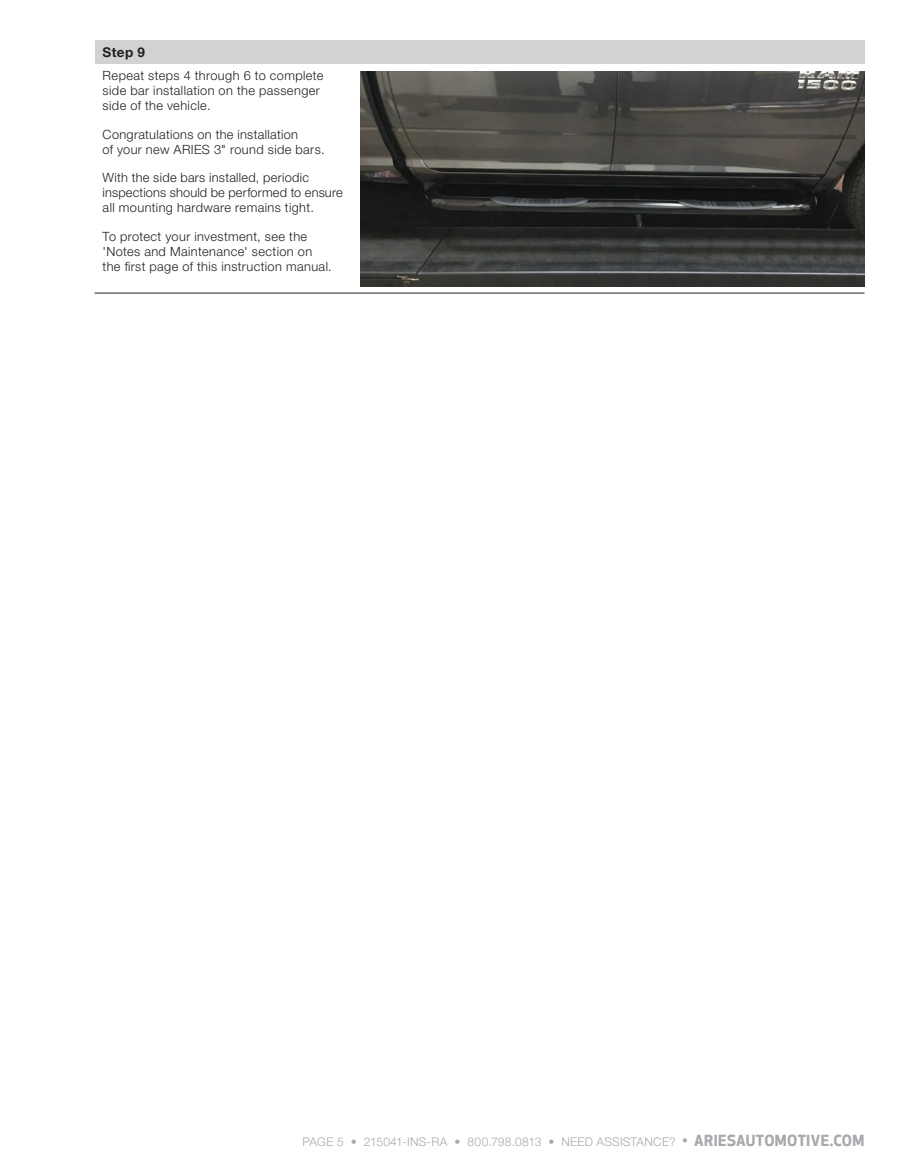
<style>
.page{position:relative;width:905px;height:1175px;background:#fff}
.page>*{position:absolute;margin:0;border:0;box-sizing:border-box;transform-origin:0 0}
.t1{font:700 13.5px "Helvetica Neue LT Std";color:#231f20}
.t2{font:300 12.75px/15px "Helvetica Neue LT Std";letter-spacing:.03em;color:#231f20}
.t3{font:300 12px "Helvetica Neue LT Std";letter-spacing:.02em;color:#a8a9ad}
.s1{font-family:"Apex New";font-weight:500;font-size:15px}
.s2{font-family:"Apex New";font-weight:700;font-size:15px}
</style>
<div class="page">
<div style="left:94px;top:40px;width:770px;height:24px;background:#d1d2d4"></div>
<hr style="left:94px;top:293px;width:257px;height:1px;background:#231f20">
<hr style="left:351px;top:293px;width:257px;height:1px;background:#231f20">
<hr style="left:608px;top:293px;width:256px;height:1px;background:#231f20">
<img style="left:360px;top:71px;width:504px;height:215px">
<p class="t1" style="left:103px;top:44px;width:44px">Step 9</p>
<p class="t2" style="left:103px;top:68px;width:222px">Repeat steps 4 through 6 to complete side bar installation on the passenger side of the vehicle.</p>
<p class="t2" style="left:103px;top:126px;width:223px">Congratulations on the installation<br>of your new ARIES 3" round side bars.</p>
<p class="t2" style="left:103px;top:170px;width:241px">With the side bars installed, periodic inspections should be performed to ensure all mounting hardware remains tight.</p>
<p class="t2" style="left:103px;top:228px;width:231px">To protect your investment, see the 'Notes and Maintenance' section on the first page of this instruction manual.</p>
<p class="t3" style="left:302px;top:1134px;width:563px">PAGE 5 • 215041-INS-RA • 800.798.0813 • NEED ASSISTANCE? <span class="s1">•</span> <span class="s2">ARIESAUTOMOTIVE.COM</span></p>
</div>
